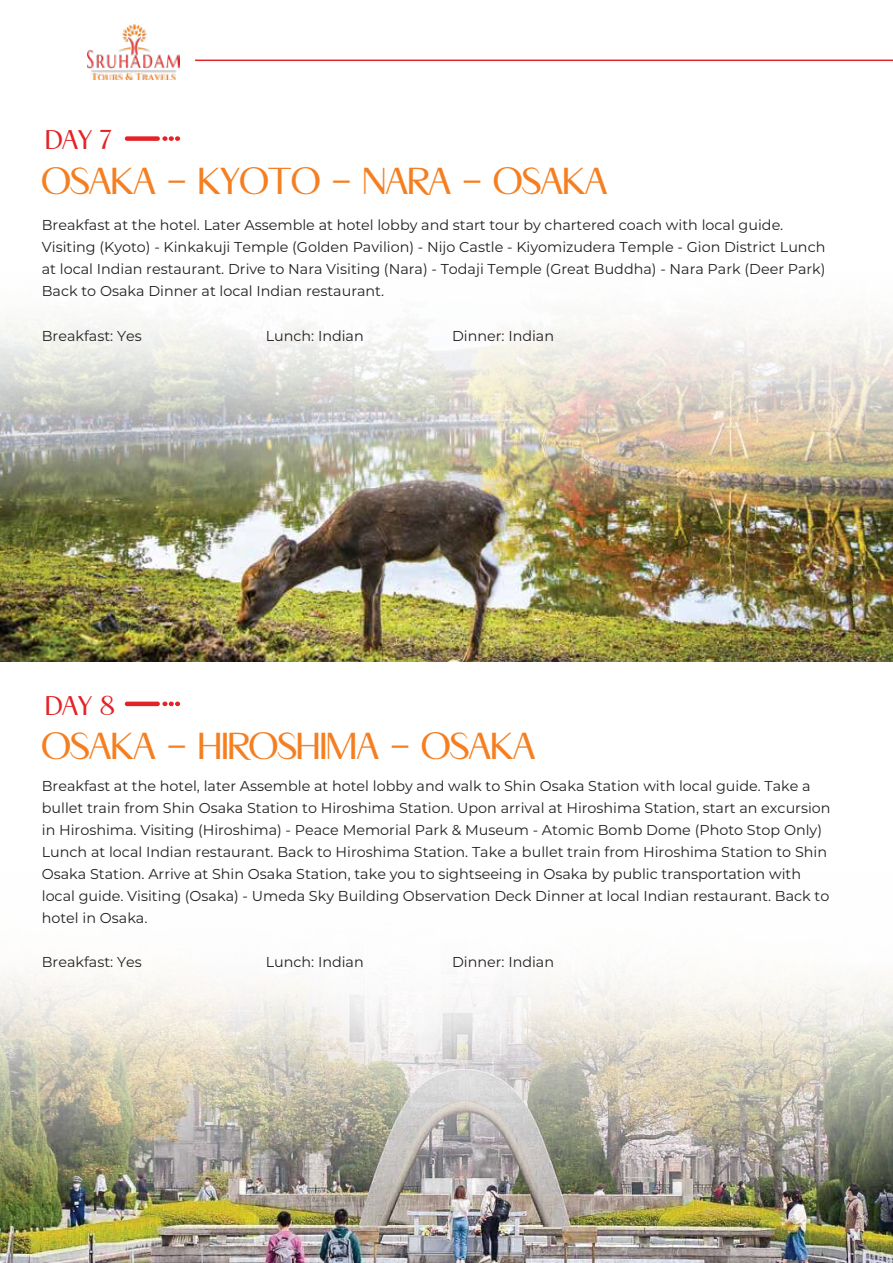
<style>
.page{position:relative;width:893px;height:1263px;background:#fff}
.page>*{position:absolute;margin:0;border:0;box-sizing:border-box;transform-origin:0 0}
.t1{font:37.5px "APOLLO";color:#f57f20}
.t2{font:27px "APOLLO";color:#e32326}
.t3{font:14.4px/22px "Montserrat";color:#231f20}
.s1{font-family:"Myriad Pro"}
</style>
<div class="page">
<img style="left:0;top:1202px;width:893px;height:61px">
<img style="left:0;top:973px;width:893px;height:229px">
<img style="left:0;top:514px;width:893px;height:147px">
<img style="left:0;top:319px;width:893px;height:195px">
<img style="left:87px;top:24px;width:93px;height:55px">
<hr style="left:195px;top:60px;width:698px;height:1px;background:#e32326">
<div style="left:125px;top:136px;width:35px;height:5px;background:#e32326;border-radius:2px"></div>
<svg style="left:162px;top:136px;width:18px;height:5px"></svg>
<hr style="left:125px;top:702px;width:35px;height:4px;background:#e32326;border-radius:2px">
<svg style="left:162px;top:702px;width:18px;height:4px"></svg>
<h2 class="t2" style="left:45px;top:123px;width:68px">DAY 7</h2>
<h1 class="t1" style="left:42px;top:157px;width:567px">OSAKA <span class="s1">–</span> KYOTO <span class="s1">–</span> NARA <span class="s1">–</span> OSAKA</h1>
<p class="t3" style="left:42px;top:214px;width:785px">Breakfast at the hotel. Later Assemble at hotel lobby and start tour by chartered coach with local guide.<br>Visiting (Kyoto) - Kinkakuji Temple (Golden Pavilion) - Nijo Castle - Kiyomizudera Temple - Gion District Lunch at local Indian restaurant. Drive to Nara Visiting (Nara) - Todaji Temple (Great Buddha) - Nara Park (Deer Park)<br>Back to Osaka Dinner at local Indian restaurant.</p>
<p class="t3" style="left:42px;top:324px;width:101px">Breakfast: Yes</p>
<p class="t3" style="left:266px;top:324px;width:100px">Lunch: Indian</p>
<p class="t3" style="left:452px;top:324px;width:104px">Dinner: Indian</p>
<h2 class="t2" style="left:45px;top:688px;width:71px">DAY 8</h2>
<h1 class="t1" style="left:42px;top:722px;width:495px">OSAKA <span class="s1">–</span> HIROSHIMA <span class="s1">–</span> OSAKA</h1>
<p class="t3" style="left:42px;top:774px;width:790px">Breakfast at the hotel, later Assemble at hotel lobby and walk to Shin Osaka Station with local guide. Take a bullet train from Shin Osaka Station to Hiroshima Station. Upon arrival at Hiroshima Station, start an excursion in Hiroshima. Visiting (Hiroshima) - Peace Memorial Park &amp; Museum - Atomic Bomb Dome (Photo Stop Only)<br>Lunch at local Indian restaurant. Back to Hiroshima Station. Take a bullet train from Hiroshima Station to Shin Osaka Station. Arrive at Shin Osaka Station, take you to sightseeing in Osaka by public transportation with local guide. Visiting (Osaka) - Umeda Sky Building Observation Deck Dinner at local Indian restaurant. Back to hotel in Osaka.</p>
<p class="t3" style="left:42px;top:951px;width:101px">Breakfast: Yes</p>
<p class="t3" style="left:266px;top:951px;width:100px">Lunch: Indian</p>
<p class="t3" style="left:452px;top:951px;width:104px">Dinner: Indian</p>
</div>
